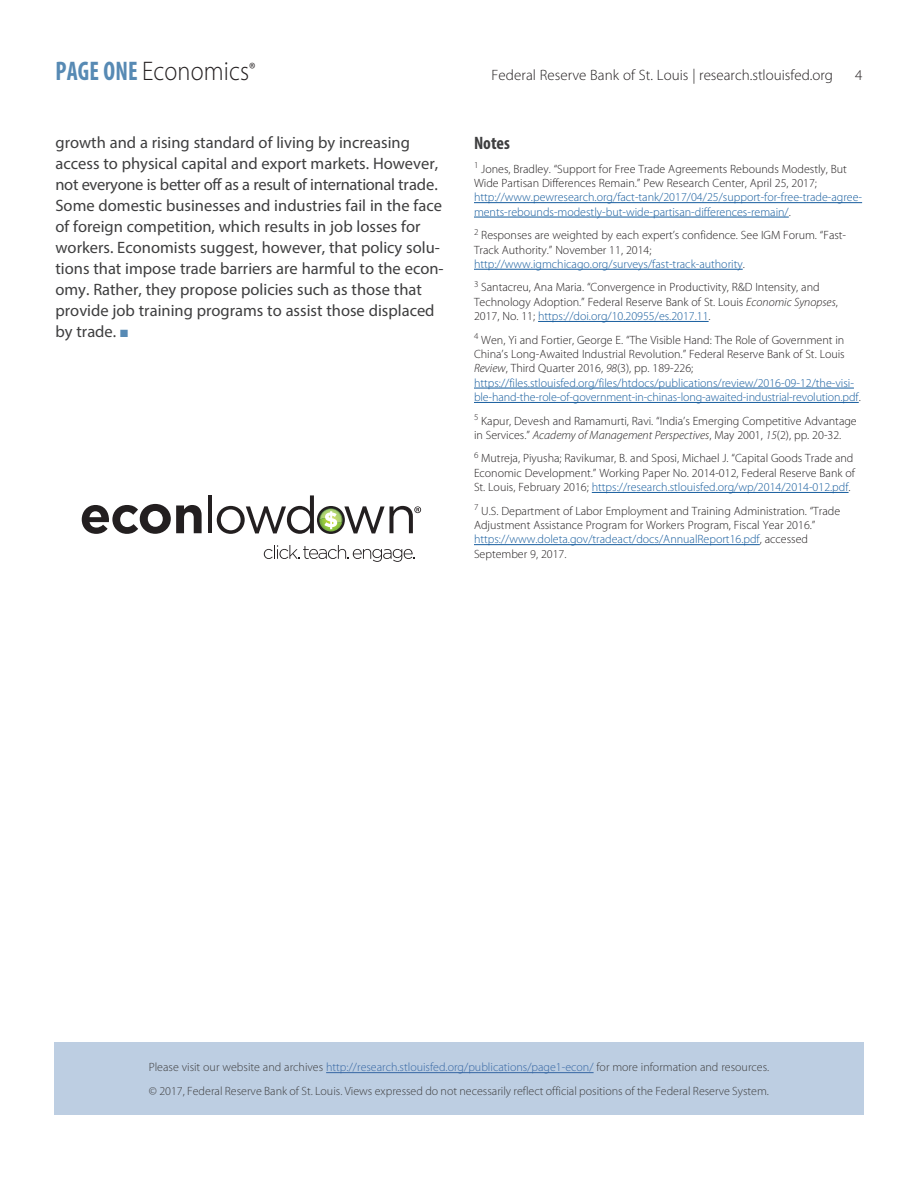
<style>
.page{position:relative;width:918px;height:1188px;background:#fff}
.page>*{position:absolute;margin:0;border:0;box-sizing:border-box;transform-origin:0 0}
.t1{font:300 27px "Myriad Pro";letter-spacing:.005em;color:#231f20;scale:.9 1}
.Notes_and_Refs_Head{font:700 condensed 18px "Myriad Pro";color:#3e3e3f}
.t2{font:300 18px "Myriad Pro";color:#231f20;scale:.9 1}
.Text{font:16.5px/21px "Myriad Pro";color:#3e3e3f}
.t3{font:300 15px "Myriad Pro";letter-spacing:.005em;color:#231f20}
.Notes_and_Refs{font:300 12px/14.4px "Myriad Pro";color:#231f20}
.Notes_and_Refs-2{font:300 12px/14.4px "Myriad Pro";color:#175d9e}
.Text-2{font:300 12px "Myriad Pro";color:#3e3e3f}
.Author_Note{font:300 12px "Myriad Pro";color:#3e3e3f}
.s1{font-weight:700;font-stretch:condensed;color:#578ab4}
.s2{color:#578ab4}
.s3{color:#231f20}
.s4{color:#175d9e}
.s5{font-style:italic}
.s6{color:#3667a4}
</style>
<div class="page">
<div style="left:54px;top:1042px;width:810px;height:73px;background:#bdcee2"></div>
<hr style="left:326px;top:1072px;width:268px;height:1px;background:#3667a4">
<hr style="left:474px;top:202px;width:388px;height:1px;background:#175d9e">
<hr style="left:474px;top:217px;width:315px;height:1px;background:#175d9e">
<hr style="left:474px;top:269px;width:269px;height:1px;background:#175d9e">
<hr style="left:538px;top:321px;width:171px;height:1px;background:#175d9e">
<hr style="left:474px;top:388px;width:380px;height:1px;background:#175d9e">
<hr style="left:474px;top:402px;width:385px;height:1px;background:#175d9e">
<hr style="left:592px;top:492px;width:257px;height:1px;background:#175d9e">
<hr style="left:474px;top:544px;width:286px;height:1px;background:#175d9e">
<svg style="left:82px;top:504px;width:120px;height:30px"></svg>
<hr style="left:208px;top:495px;width:4px;height:38px;background:#231f20">
<svg style="left:264px;top:545px;width:151px;height:17px"></svg>
<svg style="left:217px;top:495px;width:204px;height:39px"></svg>
<p class="t1" style="left:56px;top:56px;width:217px"><span class="s1">PAGE ONE</span> Economics</p>
<p class="t3" style="left:492px;top:67px;width:343px">Federal Reserve Bank of St. Louis | research.stlouisfed.org</p>
<p class="t3" style="left:855px;top:67px;width:9px">4</p>
<p class="t2" style="left:249px;top:59px;width:9px">®</p>
<p class="Text" style="left:56px;top:132px;width:390px">growth and a rising standard of living by increasing access to physical capital and export markets. However, not everyone is better off as a result of international trade.<br>Some domestic businesses and industries fail in the face of foreign competition, which results in job losses for workers. Economists suggest, however, that policy solu&shy;tions that impose trade barriers are harmful to the econ&shy;omy. Rather, they propose policies such as those that provide job training programs to assist those displaced by trade. <span class="s2">■</span></p>
<p class="Notes_and_Refs_Head" style="left:474px;top:132px;width:38px">Notes</p>
<p class="Notes_and_Refs-2" style="left:474px;top:162px;width:390px"><sup>1</sup> <span class="s3">Jones, Bradley. “Support for Free Trade Agreements Rebounds Modestly, But Wide Partisan Differences Remain.” Pew Research Center, April 25, 2017; </span>http://www.pewresearch.org/fact-tank/2017/04/25/support-for-free-trade-agree&shy;ments-rebounds-modestly-but-wide-partisan-differences-remain/<span class="s3">.</span></p>
<p class="Notes_and_Refs" style="left:474px;top:228px;width:374px"><sup>2</sup> Responses are weighted by each expert’s confidence. See IGM Forum. “Fast-<br>Track Authority.” November 11, 2014; <span class="s4">http://www.igmchicago.org/surveys/fast-track-authority</span>.</p>
<p class="Notes_and_Refs" style="left:474px;top:280px;width:365px"><sup>3</sup> Santacreu, Ana Maria. “Convergence in Productivity, R&amp;D Intensity, and<br>Technology Adoption.” Federal Reserve Bank of St. Louis <span class="s5">Economic Synopses</span>,<br>2017, No. 11; <span class="s4">https://doi.org/10.20955/es.2017.11</span>.</p>
<p class="Notes_and_Refs" style="left:474px;top:333px;width:388px"><sup>4</sup> Wen, Yi and Fortier, George E. “The Visible Hand: The Role of Government in China’s Long-Awaited Industrial Revolution.” Federal Reserve Bank of St. Louis <span class="s5">Review</span>, Third Quarter 2016, <span class="s5">98</span>(3), pp. 189-226; <span class="s4">https://files.stlouisfed.org/files/htdocs/publications/review/2016-09-12/the-visi&shy;ble-hand-the-role-of-government-in-chinas-long-awaited-industrial-revolution.pdf</span>.</p>
<p class="Notes_and_Refs" style="left:474px;top:414px;width:384px"><sup>5</sup> Kapur, Devesh and Ramamurti, Ravi. “India’s Emerging Competitive Advantage in Services.” <span class="s5">Academy of Management Perspectives</span>, May 2001, <span class="s5">15</span>(2), pp. 20-32.</p>
<p class="Notes_and_Refs" style="left:474px;top:451px;width:382px"><sup>6</sup> Mutreja, Piyusha; Ravikumar, B. and Sposi, Michael J. “Capital Goods Trade and<br>Economic Development.” Working Paper No. 2014-012, Federal Reserve Bank of<br>St. Louis, February 2016; <span class="s4">https://research.stlouisfed.org/wp/2014/2014-012.pdf</span>.</p>
<p class="Notes_and_Refs" style="left:474px;top:504px;width:368px"><sup>7</sup> U.S. Department of Labor Employment and Training Administration. “Trade Adjustment Assistance Program for Workers Program, Fiscal Year 2016.” <span class="s4">https://www.doleta.gov/tradeact/docs/AnnualReport16.pdf</span>, accessed September 9, 2017.</p>
<p class="Text-2" style="left:149px;top:1061px;width:622px">Please visit our website and archives <span class="s6">http://research.stlouisfed.org/publications/page1-econ/</span> for more information and resources.</p>
<p class="Author_Note" style="left:149px;top:1084px;width:622px">© 2017, Federal Reserve Bank of St. Louis. Views expressed do not necessarily reflect official positions of the Federal Reserve System.</p>
</div>
